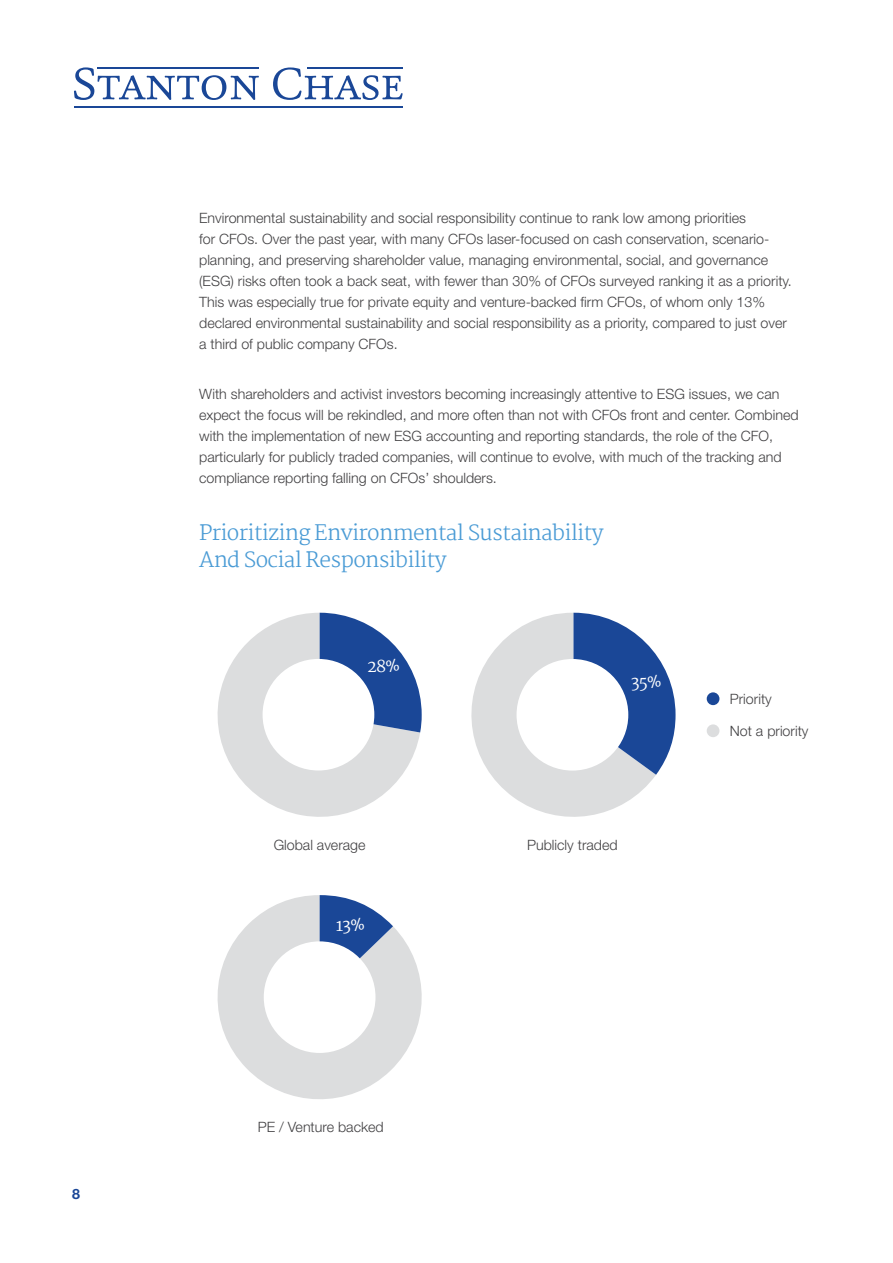
<style>
.page{position:relative;width:893px;height:1263px;background:#fff}
.page>*{position:absolute;margin:0;border:0;box-sizing:border-box;transform-origin:0 0}
.t1{font:300 21px/27px "Martel";letter-spacing:-.03em;color:#4a9bd5}
.t2{font:16.5px "Martel";color:#fff}
.t3{font:300 14.25px/21px "Helvetica Neue LT Pro";color:#414042}
.t4{font:700 14.25px "Helvetica Neue LT Pro";color:#1a4797}
</style>
<div class="page">
<svg style="left:74px;top:67px;width:185px;height:33px"></svg>
<svg style="left:273px;top:67px;width:130px;height:33px"></svg>
<hr style="left:74px;top:106px;width:329px;height:2px;background:#1a4797">
<hr style="left:98px;top:67px;width:161px;height:2px;background:#1a4797">
<hr style="left:307px;top:67px;width:95px;height:2px;background:#1a4797">
<svg style="left:217px;top:613px;width:205px;height:204px"></svg>
<div style="left:263px;top:659px;width:111px;height:111px;background:#fff;border-radius:50%"></div>
<svg style="left:217px;top:895px;width:205px;height:204px;fill:#dcddde"></svg>
<svg style="left:320px;top:895px;width:73px;height:102px;background:#708ab9"></svg>
<div style="left:264px;top:941px;width:111px;height:112px;background:#fff;border-radius:50%"></div>
<svg style="left:471px;top:613px;width:204px;height:204px"></svg>
<div style="left:517px;top:659px;width:111px;height:111px;background:#fff;border-radius:50%"></div>
<div style="left:707px;top:724px;width:12px;height:13px;background:#dcddde;border-radius:50%"></div>
<div style="left:707px;top:692px;width:12px;height:13px;background:#1a4797;border-radius:50%"></div>
<p class="t4" style="left:72px;top:1185px;width:9px">8</p>
<p class="t3" style="left:199px;top:207px;width:594px">Environmental sustainability and social responsibility continue to rank low among priorities<br>for CFOs. Over the past year, with many CFOs laser-focused on cash conservation, scenario&shy;planning, and preserving shareholder value, managing environmental, social, and governance (ESG) risks often took a back seat, with fewer than 30% of CFOs surveyed ranking it as a priority.<br>This was especially true for private equity and venture-backed firm CFOs, of whom only 13% declared environmental sustainability and social responsibility as a priority, compared to just over a third of public company CFOs.</p>
<p class="t3" style="left:199px;top:383px;width:601px">With shareholders and activist investors becoming increasingly attentive to ESG issues, we can expect the focus will be rekindled, and more often than not with CFOs front and center. Combined with the implementation of new ESG accounting and reporting standards, the role of the CFO, particularly for publicly traded companies, will continue to evolve, with much of the tracking and compliance reporting falling on CFOs’ shoulders.</p>
<h1 class="t1" style="left:199px;top:519px;width:406px">Prioritizing Environmental Sustainability<br>And Social Responsibility</h1>
<p class="t2" style="left:367px;top:657px;width:34px">28%</p>
<p class="t3" style="left:274px;top:834px;width:93px">Global average</p>
<p class="t2" style="left:336px;top:915px;width:31px">13%</p>
<p class="t3" style="left:258px;top:1116px;width:127px">PE / Venture backed</p>
<p class="t2" style="left:631px;top:673px;width:32px">35%</p>
<p class="t3" style="left:527px;top:834px;width:92px">Publicly traded</p>
<p class="t3" style="left:730px;top:688px;width:43px">Priority</p>
<p class="t3" style="left:730px;top:720px;width:80px">Not a priority</p>
</div>
